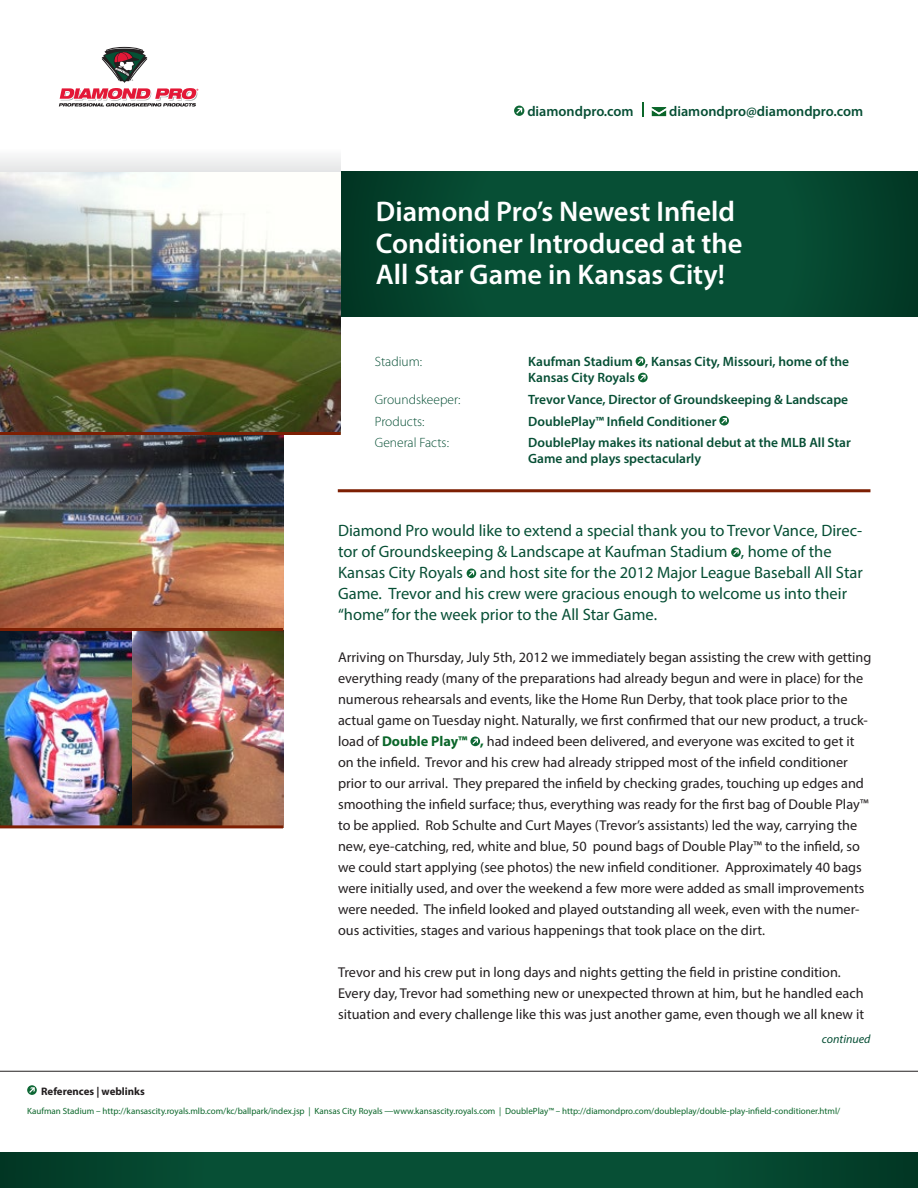
<style>
.page{position:relative;width:918px;height:1188px;background:#fff}
.page>*{position:absolute;margin:0;border:0;box-sizing:border-box;transform-origin:0 0}
.t1{font:600 28.5px/31.5px "Myriad Pro";color:#fff}
.t2{font:16.5px/21px "Myriad Pro";color:#074f35}
.t3{font:14.25px/21px "Myriad Pro";color:#231f20}
.t4{font:600 14.25px "Myriad Pro";color:#074f35}
.t5{font:600 13.5px/16.2px "Myriad Pro";color:#074f35}
.t6{font:300 13.5px "Myriad Pro";color:#074f35}
.t7{font:italic 12px "Myriad Pro";color:#074f35}
.t8{font:700 10.8px "Myriad Pro";color:#231f20}
.t9{font:9px "Myriad Pro";color:#0b662a}
.s1{color:#0a4f36}
.s2{font-weight:700;color:#0b662a}
</style>
<div class="page">
<img style="left:0;top:435px;width:283px;height:390px">
<svg style="left:341px;top:172px;width:577px;height:145px;background:#054930"></svg>
<svg style="left:0;top:89px;width:341px;height:83px"></svg>
<svg style="left:59px;top:46px;width:139px;height:61px"></svg>
<hr style="left:0;top:1071px;width:918px;height:1px;background:#231f20">
<svg style="left:0;top:1152px;width:918px;height:36px;background:#054930"></svg>
<svg style="left:731px;top:548px;width:10px;height:9px"></svg>
<svg style="left:733px;top:550px;width:6px;height:5px"></svg>
<svg style="left:467px;top:569px;width:9px;height:9px"></svg>
<svg style="left:469px;top:571px;width:5px;height:5px"></svg>
<svg style="left:470px;top:737px;width:10px;height:9px"></svg>
<svg style="left:472px;top:739px;width:6px;height:5px"></svg>
<svg style="left:636px;top:357px;width:9px;height:9px"></svg>
<svg style="left:638px;top:359px;width:5px;height:5px"></svg>
<svg style="left:638px;top:373px;width:10px;height:9px"></svg>
<svg style="left:640px;top:375px;width:6px;height:5px"></svg>
<svg style="left:719px;top:416px;width:10px;height:10px"></svg>
<svg style="left:721px;top:418px;width:6px;height:6px"></svg>
<hr style="left:338px;top:489px;width:532px;height:3px;background:#7d1f03">
<svg style="left:27px;top:1085px;width:10px;height:10px"></svg>
<svg style="left:29px;top:1087px;width:6px;height:6px"></svg>
<svg style="left:514px;top:106px;width:10px;height:10px"></svg>
<svg style="left:516px;top:108px;width:6px;height:6px"></svg>
<svg style="left:652px;top:107px;width:14px;height:9px"></svg>
<svg style="left:643px;top:102px;width:1px;height:15px"></svg>
<hr style="left:0;top:628px;width:283px;height:3px;background:#7d1f03">
<hr style="left:0;top:825px;width:283px;height:3px;background:#7d1f03">
<img style="left:0;top:172px;width:341px;height:260px">
<hr style="left:0;top:432px;width:341px;height:3px;background:#7d1f03">
<p class="t4" style="left:527px;top:102px;width:108px">diamondpro.com</p>
<p class="t4" style="left:669px;top:102px;width:196px">diamondpro@diamondpro.com</p>
<h1 class="t1" style="left:376px;top:195px;width:368px">Diamond Pro’s Newest Infield<br>Conditioner Introduced at the<br>All Star Game in Kansas City!</h1>
<p class="t6" style="left:375px;top:354px;width:49px">Stadium:</p>
<p class="t5" style="left:528px;top:353px;width:322px">Kaufman Stadium , Kansas City, Missouri, home of the<br>Kansas City Royals</p>
<p class="t6" style="left:375px;top:392px;width:87px">Groundskeeper:</p>
<p class="t5" style="left:528px;top:391px;width:322px">Trevor Vance, Director of Groundskeeping &amp; Landscape</p>
<p class="t6" style="left:375px;top:414px;width:51px">Products:</p>
<p class="t5" style="left:528px;top:413px;width:190px">DoublePlay™ Infield Conditioner</p>
<p class="t6" style="left:375px;top:435px;width:76px">General Facts:</p>
<p class="t5" style="left:528px;top:434px;width:324px">DoublePlay makes its national debut at the MLB All Star<br>Game and plays spectacularly</p>
<p class="t2" style="left:338px;top:520px;width:526px">Diamond Pro would like to extend a special thank you to Trevor Vance, Direc&shy;tor of Groundskeeping &amp; Landscape at Kaufman Stadium , home of th<span class="s1">e Kansas City Royals</span> and host site for the 2012 Major League Baseball All Star Game. Trevor and his crew were gracious enough to welcome us into their “home” for the week prior to the All Star Game.</p>
<p class="t3" style="left:338px;top:647px;width:535px">Arriving on Thursday, July 5th, 2012 we immediately began assisting the crew with getting everything ready (many of the preparations had already begun and were in place) for the numerous rehearsals and events, like the Home Run Derby, that took place prior to the actual game on Tuesday night. Naturally, we first confirmed that our new product, a truck&shy;load of <span class="s2">Double Play™ ,</span> had indeed been delivered, and everyone was excited to get it on the infield. Trevor and his crew had already stripped most of the infield conditioner prior to our arrival. They prepared the infield by checking grades, touching up edges and smoothing the infield surface; thus, everything was ready for the first bag of Double Play™ to be applied. Rob Schulte and Curt Mayes (Trevor’s assistants) led the way, carrying the new, eye-catching, red, white and blue, 50 pound bags of Double Play™ to the infield, so we could start applying (see photos) the new infield conditioner. Approximately 40 bags were initially used, and over the weekend a few more were added as small improvements were needed. The infield looked and played outstanding all week, even with the numer&shy;ous activities, stages and various happenings that took place on the dirt.</p>
<p class="t3" style="left:338px;top:962px;width:528px">Trevor and his crew put in long days and nights getting the field in pristine condition.<br>Every day, Trevor had something new or unexpected thrown at him, but he handled each situation and every challenge like this was just another game, even though we all knew it</p>
<p class="t7" style="left:822px;top:1031px;width:50px">continued</p>
<p class="t8" style="left:41px;top:1084px;width:105px">References | weblinks</p>
<p class="t9" style="left:27px;top:1105px;width:815px">Kaufman Stadium – http://kansascity.royals.mlb.com/kc/ballpark/index.jsp | Kansas City Royals —www.kansascity.royals.com | DoublePlay™ – http://diamondpro.com/doubleplay/double-play-infield-conditioner.html/</p>
</div>
